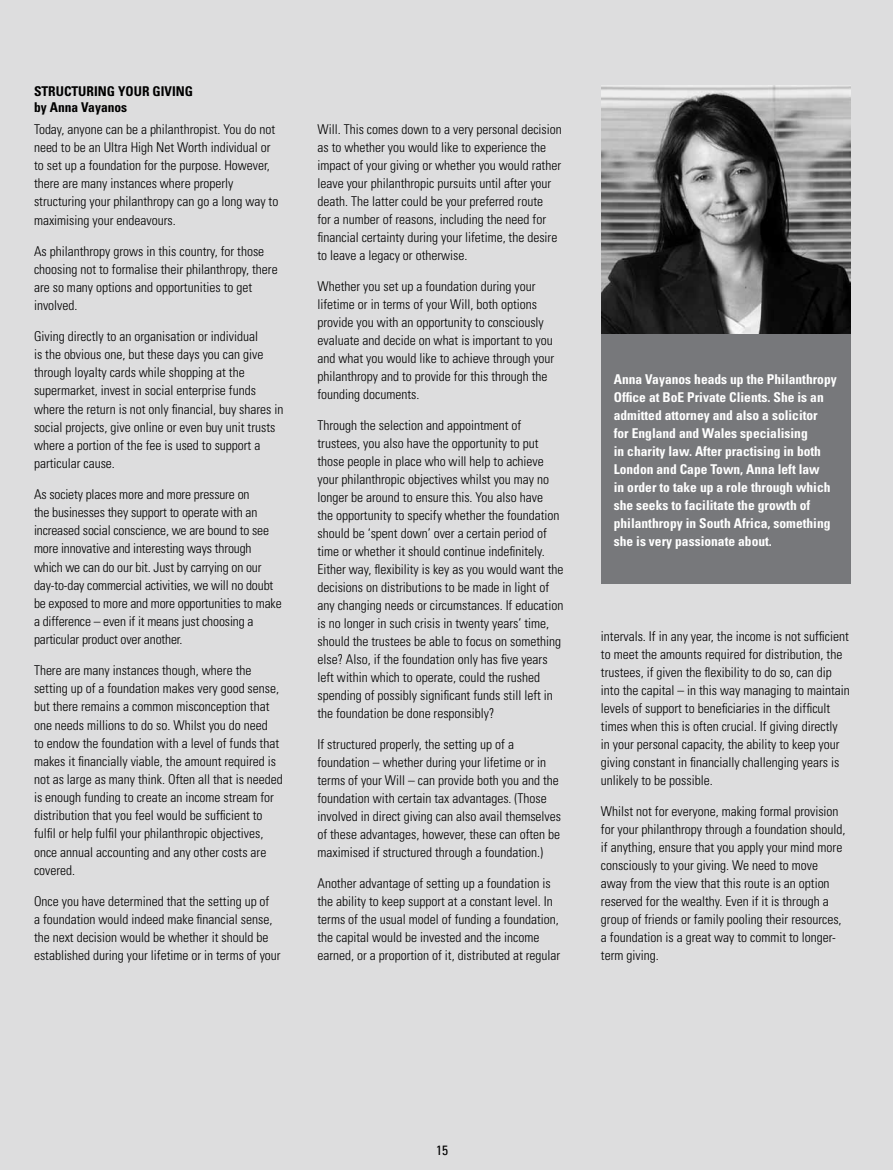
<style>
.page{position:relative;width:893px;height:1170px;background:#fff}
.page>*{position:absolute;margin:0;border:0;box-sizing:border-box;transform-origin:0 0}
.t1{font:300 condensed 13.5px/18px "Univers";color:#000}
.t2{font:700 condensed 13.5px/18px "Univers";color:#fff}
.t3{font:700 condensed 13.5px "Univers";color:#000}
.t4{font:condensed 13.5px "Univers";color:#000}
</style>
<div class="page">
<div style="left:0;top:0;width:893px;height:1169px;background:#ddddde"></div>
<img style="left:601px;top:85px;width:249px;height:249px">
<div style="left:601px;top:334px;width:249px;height:250px;background:#77787b"></div>
<p class="t3" style="left:34px;top:82px;width:134px">STRUCTURING YOUR GIVIN</p>
<p class="t3" style="left:185px;top:82px;width:10px">G</p>
<p class="t3" style="left:34px;top:99px;width:95px">by Anna Vayanos</p>
<p class="t1" style="left:34px;top:120px;width:246px">Today, anyone can be a philanthropist. You do not need to be an Ultra High Net Worth individual or to set up a foundation for the purpose. However, there are many instances where properly structuring your philanthropy can go a long way to maximising your endeavours.</p>
<p class="t1" style="left:34px;top:241px;width:245px">As philanthropy grows in this country, for those choosing not to formalise their philanthropy, there are so many options and opportunities to get involved.</p>
<p class="t1" style="left:34px;top:327px;width:251px">Giving directly to an organisation or individual<br>is the obvious one, but these days you can give through loyalty cards while shopping at the supermarket, invest in social enterprise funds where the return is not only financial, buy shares in social projects, give online or even buy unit trusts where a portion of the fee is used to support a particular cause.</p>
<p class="t1" style="left:34px;top:485px;width:249px">As society places more and more pressure on<br>the businesses they support to operate with an increased social conscience, we are bound to see more innovative and interesting ways through which we can do our bit. Just by carrying on our day-to-day commercial activities, we will no doubt be exposed to more and more opportunities to make a difference – even if it means just choosing a particular product over another.</p>
<p class="t1" style="left:34px;top:661px;width:250px">There are many instances though, where the setting up of a foundation makes very good sense, but there remains a common misconception that one needs millions to do so. Whilst you do need<br>to endow the foundation with a level of funds that makes it financially viable, the amount required is not as large as many think. Often all that is needed is enough funding to create an income stream for distribution that you feel would be sufficient to fulfil or help fulfil your philanthropic objectives, once annual accounting and any other costs are covered.</p>
<p class="t1" style="left:34px;top:891px;width:248px">Once you have determined that the setting up of<br>a foundation would indeed make financial sense, the next decision would be whether it should be established during your lifetime or in terms of your</p>
<p class="t1" style="left:317px;top:120px;width:246px">Will. This comes down to a very personal decision as to whether you would like to experience the impact of your giving or whether you would rather leave your philanthropic pursuits until after your death. The latter could be your preferred route<br>for a number of reasons, including the need for financial certainty during your lifetime, the desire to leave a legacy or otherwise.</p>
<p class="t1" style="left:317px;top:277px;width:238px">Whether you set up a foundation during your lifetime or in terms of your Will, both options provide you with an opportunity to consciously evaluate and decide on what is important to you and what you would like to achieve through your philanthropy and to provide for this through the founding documents.</p>
<p class="t1" style="left:317px;top:416px;width:247px">Through the selection and appointment of trustees, you also have the opportunity to put those people in place who will help to achieve your philanthropic objectives whilst you may no longer be around to ensure this. You also have<br>the opportunity to specify whether the foundation should be ‘spent down’ over a certain period of time or whether it should continue indefinitely.<br>Either way, flexibility is key as you would want the decisions on distributions to be made in light of any changing needs or circumstances. If education is no longer in such crisis in twenty years’ time, should the trustees be able to focus on something else? Also, if the foundation only has five years left within which to operate, could the rushed spending of possibly significant funds still left in the foundation be done responsibly?</p>
<p class="t1" style="left:317px;top:735px;width:245px">If structured properly, the setting up of a foundation – whether during your lifetime or in terms of your Will – can provide both you and the foundation with certain tax advantages. (Those involved in direct giving can also avail themselves of these advantages, however, these can often be maximised if structured through a foundation.)</p>
<p class="t1" style="left:317px;top:874px;width:244px">Another advantage of setting up a foundation is the ability to keep support at a constant level. I n terms of the usual model of funding a foundation, the capital would be invested and the income earned, or a proportion of it, distributed at regular</p>
<p class="t2" style="left:614px;top:369px;width:224px">Anna Vayanos heads up the Philanthropy Office at BoE Private Clients. She is an admitted attorney and also a solicitor<br>for England and Wales specialising<br>in charity law. After practising in both London and Cape Town, Anna left law<br>in order to take up a role through which she seeks to facilitate the growth of philanthropy in South Africa, something she is very passionate about.</p>
<p class="t1" style="left:601px;top:627px;width:250px">intervals. If in any year, the income is not sufficient to meet the amounts required for distribution, the trustees, if given the flexibility to do so, can dip into the capital – in this way managing to maintain levels of support to beneficiaries in the difficult times when this is often crucial. If giving directly in your personal capacity, the ability to keep your giving constant in financially challenging years is unlikely to be possible.</p>
<p class="t1" style="left:601px;top:802px;width:246px">Whilst not for everyone, making formal provision for your philanthropy through a foundation should, if anything, ensure that you apply your mind more consciously to your giving. We need to move away from the view that this route is an option reserved for the wealthy. Even if it is through a group of friends or family pooling their resources, a foundation is a great way to commit to longer&shy;term giving.</p>
<p class="t4" style="left:436px;top:1141px;width:13px">15</p>
</div>
